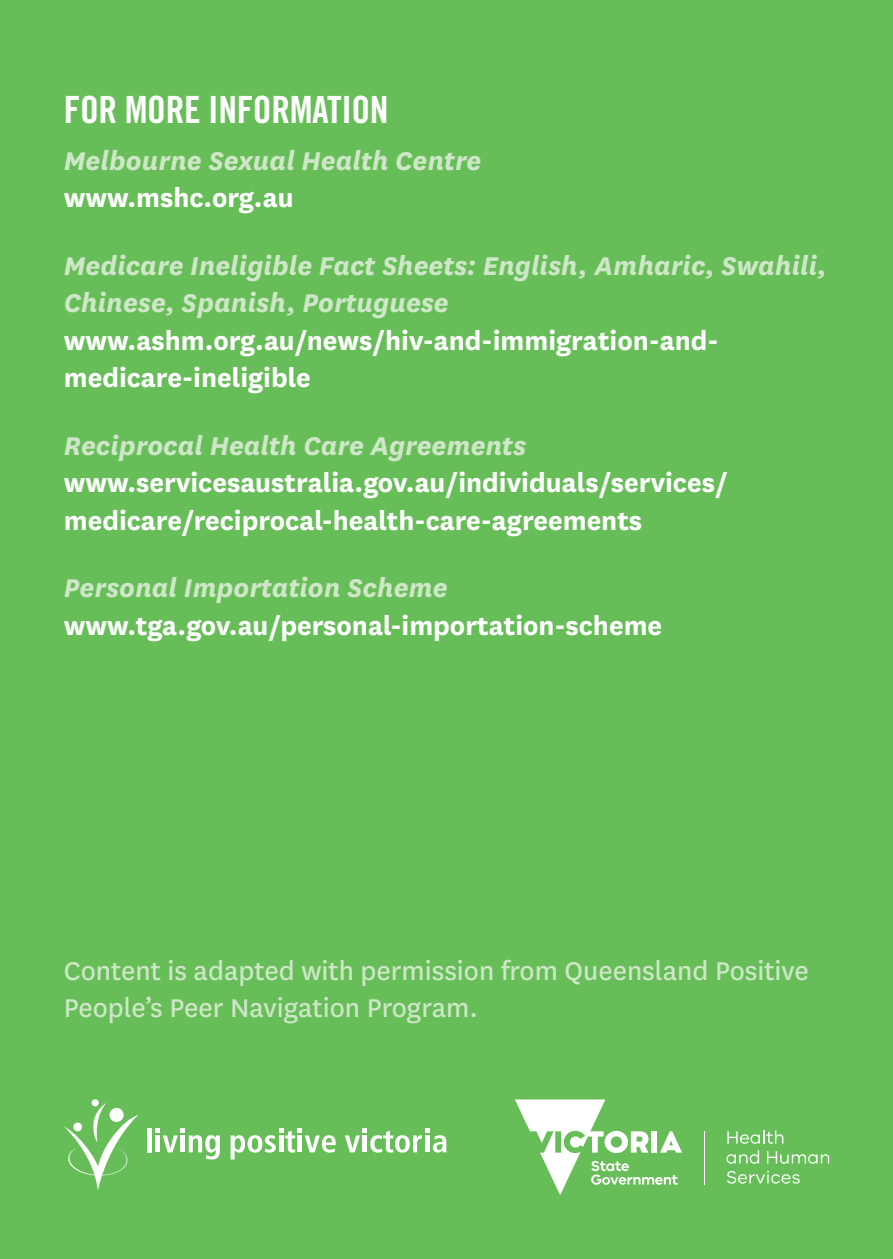
<style>
.page{position:relative;width:893px;height:1259px;background:#67be59}
.page>*{position:absolute;margin:0;border:0;box-sizing:border-box;transform-origin:0 0}
.t1{font:37.5px "Trade Gothic LT Std Bd Cn 20";letter-spacing:-.01em;color:#fff}
.t2{font:700 30px/37.5px "National";color:#fff}
.t3{font:italic 700 30px/37.5px "National";color:#cfe7c8}
.t4{font:30px/37.5px "National";color:#cfe7c8}
</style>
<div class="page">
<hr style="left:147px;top:1127px;width:4px;height:25px;background:#fff">
<svg style="left:156px;top:1128px;width:64px;height:31px"></svg>
<svg style="left:230px;top:1128px;width:106px;height:31px"></svg>
<svg style="left:345px;top:1128px;width:101px;height:24px"></svg>
<svg style="left:91px;top:1099px;width:8px;height:7px"></svg>
<svg style="left:64px;top:1102px;width:74px;height:88px"></svg>
<svg style="left:515px;top:1099px;width:167px;height:96px"></svg>
<hr style="left:704px;top:1131px;width:1px;height:53px;background:#fff">
<svg style="left:727px;top:1130px;width:56px;height:13px"></svg>
<svg style="left:726px;top:1150px;width:33px;height:13px"></svg>
<svg style="left:767px;top:1151px;width:62px;height:12px"></svg>
<svg style="left:727px;top:1170px;width:73px;height:13px"></svg>
<p class="t1" style="left:64px;top:87px;width:326px">FOR MORE INFORMATION</p>
<p class="t3" style="left:64px;top:140px;width:419px">Melbourne Sexual Health Centre</p>
<p class="t2" style="left:64px;top:177px;width:231px">www.mshc.org.au</p>
<p class="t3" style="left:64px;top:245px;width:764px">Medicare Ineligible Fact Sheets: English, Amharic, Swahili,<br>Chinese, Spanish, Portuguese</p>
<p class="t2" style="left:64px;top:320px;width:656px">www.ashm.org.au/news/hiv-and-immigration-and&shy;medicare-ineligible</p>
<p class="t3" style="left:64px;top:425px;width:464px">Reciprocal Health Care Agreements</p>
<p class="t2" style="left:64px;top:462px;width:666px">www.servicesaustralia.gov.au/individuals/services/ medicare/reciprocal-health-care-agreements</p>
<p class="t3" style="left:64px;top:567px;width:385px">Personal Importation Scheme</p>
<p class="t2" style="left:64px;top:605px;width:600px">www.tga.gov.au/personal-importation-scheme</p>
<p class="t4" style="left:64px;top:950px;width:747px">Content is adapted with permission from Queensland Positive<br>People’s Peer Navigation Program.</p>
</div>
